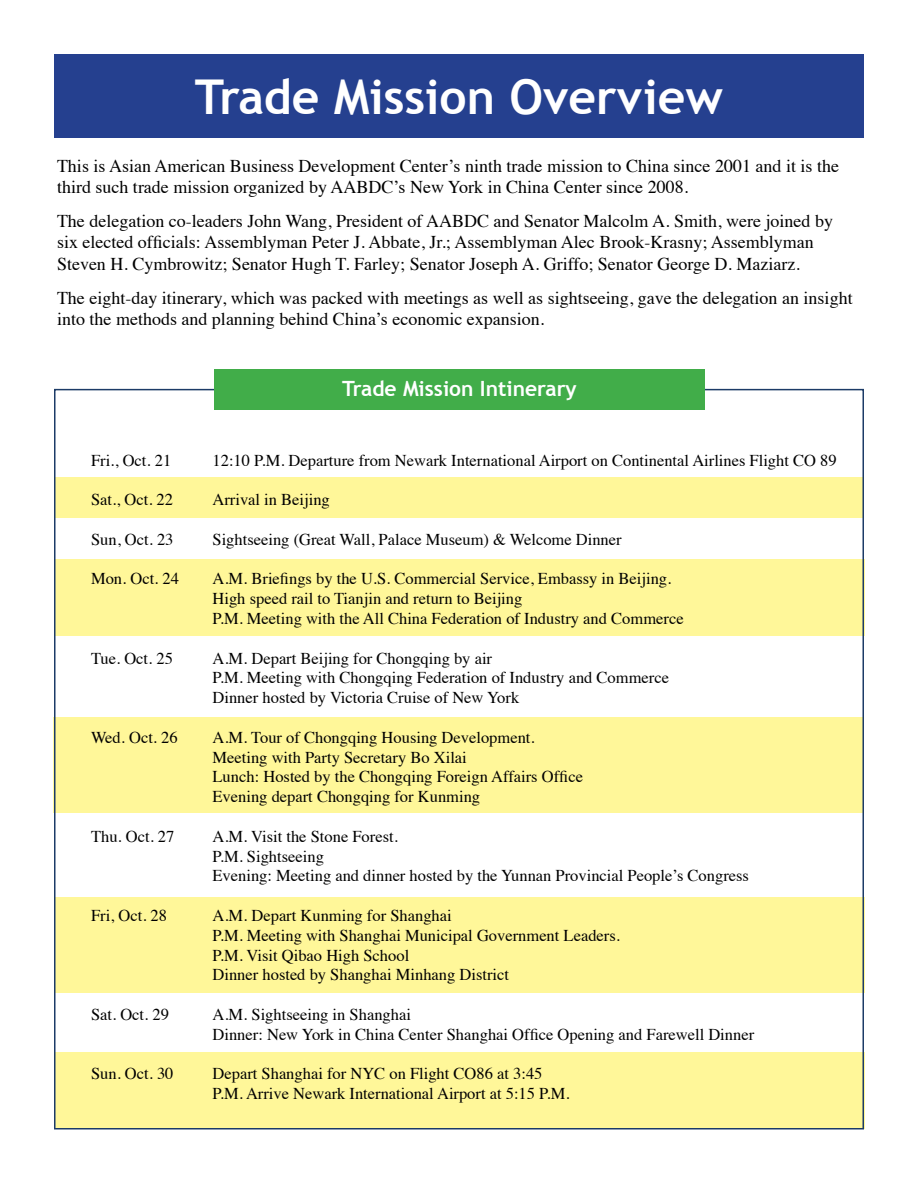
<style>
.page{position:relative;width:918px;height:1188px;background:#fff}
.page>*{position:absolute;margin:0;border:0;box-sizing:border-box;transform-origin:0 0}
.t1{font:700 48px "Trebuchet MS";color:#fff}
.t2{font:700 21px "Trebuchet MS";color:#fff}
.t3{font:18px/21.6px "Times";color:#000}
.t4{font:16.5px/19.8px "Times";color:#000}
</style>
<div class="page">
<div style="left:54px;top:55px;width:810px;height:83px;background:#25408f"></div>
<div style="left:54px;top:478px;width:810px;height:40px;background:#fff799"></div>
<div style="left:55px;top:560px;width:810px;height:76px;background:#fff799"></div>
<div style="left:53px;top:718px;width:810px;height:95px;background:#fff799"></div>
<div style="left:55px;top:897px;width:810px;height:96px;background:#fff799"></div>
<div style="left:55px;top:1052px;width:810px;height:77px;background:#fff799"></div>
<div style="left:214px;top:369px;width:491px;height:41px;background:#41ad49"></div>
<h1 class="t1" style="left:195px;top:67px;width:530px">Trade Mission Overview</h1>
<p class="t3" style="left:57px;top:153px;width:784px">This is Asian American Business Development Center’s ninth trade mission to China since 2001 and it is the third such trade mission organized by AABDC’s New York in China Center since 2008.</p>
<p class="t3" style="left:57px;top:208px;width:778px">The delegation co-leaders John Wang, President of AABDC and Senator Malcolm A. Smith, were joined by six elected officials: Assemblyman Peter J. Abbate, Jr.; Assemblyman Alec Brook-Krasny; Assemblyman<br>Steven H. Cymbrowitz; Senator Hugh T. Farley; Senator Joseph A. Griffo; Senator George D. Maziarz.</p>
<p class="t3" style="left:57px;top:285px;width:797px">The eight-day itinerary, which was packed with meetings as well as sightseeing, gave the delegation an insight into the methods and planning behind China’s economic expansion.</p>
<p class="t2" style="left:342px;top:376px;width:236px">Trade Mission Intinerary</p>
<p class="t4" style="left:91px;top:449px;width:82px">Fri., Oct. 21</p>
<p class="t4" style="left:213px;top:449px;width:626px">12:10 P.M. Departure from Newark International Airport on Continental Airlines Flight CO 89</p>
<p class="t4" style="left:91px;top:488px;width:84px">Sat., Oct. 22</p>
<p class="t4" style="left:213px;top:488px;width:119px">Arrival in Beijing</p>
<p class="t4" style="left:91px;top:528px;width:84px">Sun, Oct. 23</p>
<p class="t4" style="left:213px;top:528px;width:411px">Sightseeing (Great Wall, Palace Museum) &amp; Welcome Dinner</p>
<p class="t4" style="left:91px;top:568px;width:89px">Mon. Oct. 24</p>
<p class="t4" style="left:213px;top:568px;width:473px">A.M. Briefings by the U.S. Commercial Service, Embassy in Beijing.<br>High speed rail to Tianjin and return to Beijing<br>P.M. Meeting with the All China Federation of Industry and Commerce</p>
<p class="t4" style="left:91px;top:647px;width:83px">Tue. Oct. 25</p>
<p class="t4" style="left:213px;top:647px;width:458px">A.M. Depart Beijing for Chongqing by air<br>P.M. Meeting with Chongqing Federation of Industry and Commerce<br>Dinner hosted by Victoria Cruise of New York</p>
<p class="t4" style="left:91px;top:726px;width:88px">Wed. Oct. 26</p>
<p class="t4" style="left:213px;top:726px;width:372px">A.M. Tour of Chongqing Housing Development.<br>Meeting with Party Secretary Bo Xilai<br>Lunch: Hosted by the Chongqing Foreign Affairs Office Evening depart Chongqing for Kunming</p>
<p class="t4" style="left:91px;top:825px;width:85px">Thu. Oct. 27</p>
<p class="t4" style="left:213px;top:825px;width:538px">A.M. Visit the Stone Forest.<br>P.M. Sightseeing<br>Evening: Meeting and dinner hosted by the Yunnan Provincial People’s Congress</p>
<p class="t4" style="left:91px;top:904px;width:78px">Fri, Oct. 28</p>
<p class="t4" style="left:213px;top:904px;width:409px">A.M. Depart Kunming for Shanghai<br>P.M. Meeting with Shanghai Municipal Government Leaders.<br>P.M. Visit Qibao High School<br>Dinner hosted by Shanghai Minhang District</p>
<p class="t4" style="left:91px;top:1003px;width:79px">Sat. Oct. 29</p>
<p class="t4" style="left:213px;top:1003px;width:543px">A.M. Sightseeing in Shanghai<br>Dinner: New York in China Center Shanghai Office Opening and Farewell Dinner</p>
<p class="t4" style="left:91px;top:1063px;width:84px">Sun. Oct. 30</p>
<p class="t4" style="left:213px;top:1063px;width:358px">Depart Shanghai for NYC on Flight CO86 at 3:45<br>P.M. Arrive Newark International Airport at 5:15 P.M.</p>
</div>
